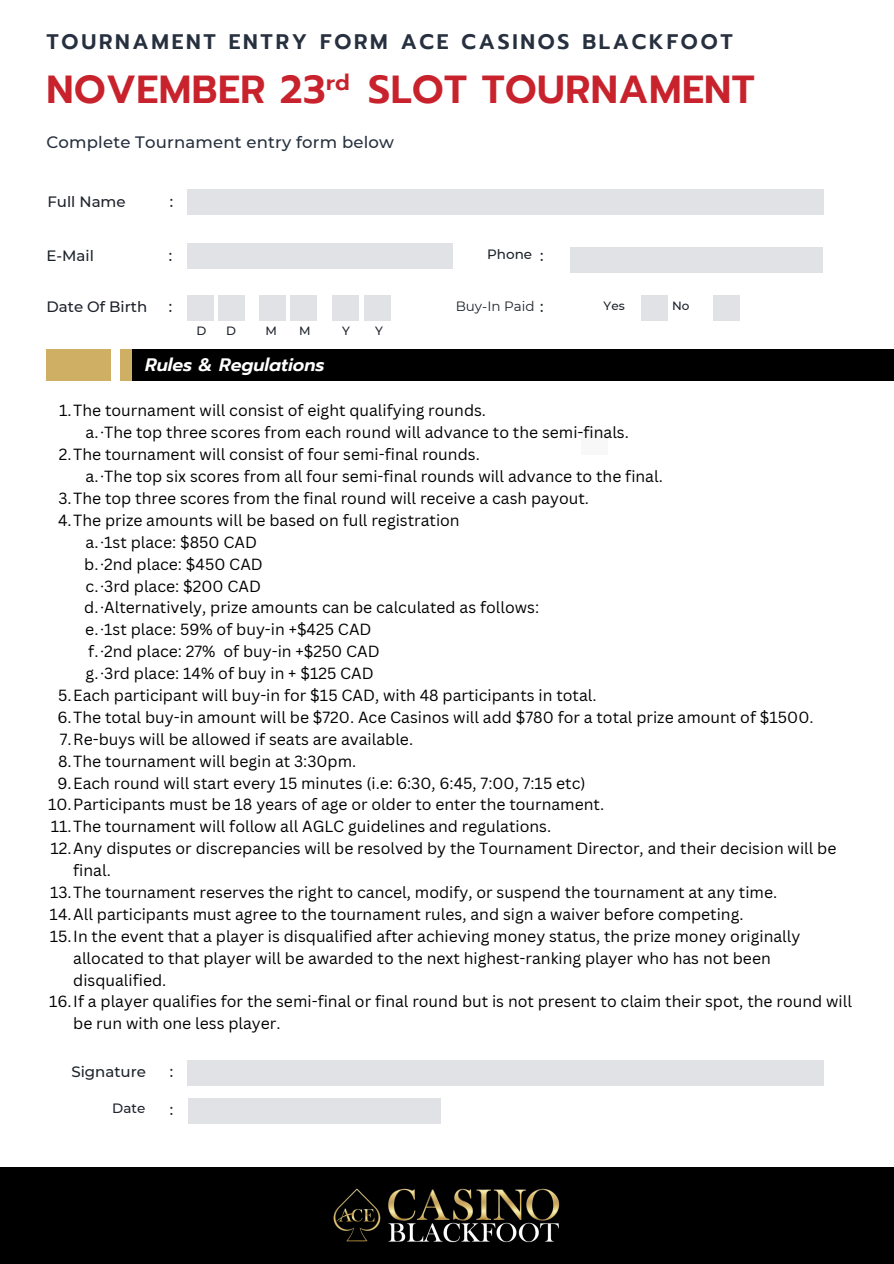
<style>
.page{position:relative;width:894px;height:1264px;background:#fff}
.page>*{position:absolute;margin:0;border:0;box-sizing:border-box;transform-origin:0 0}
.t1{font:600 39px "Prompt";letter-spacing:.01em;color:#c8222c}
.t2{font:600 21.9px "Prompt";color:#c8222c}
.t3{font:600 21px "Prompt";letter-spacing:.13em;color:#27303f}
.t4{font:italic 600 18px "Prompt";color:#fff}
.t5{font:500 16.5px "Montserrat";letter-spacing:.01em;color:#27303f}
.t6{font:15.75px/21.9px "Canva Sans";color:#000}
.t7{font:500 15px "Montserrat";color:#1e232b}
.t8{font:13.5px "Montserrat";color:#1e232b}
.t9{font:500 13.5px "Montserrat";color:#1e232b}
.t10{font:500 12px "Montserrat";color:#1e232b}
</style>
<div class="page">
<div style="left:581px;top:429px;width:26px;height:26px;background:#f8f8f9"></div>
<div style="left:0;top:1166px;width:893px;height:97px;background:#000"></div>
<div style="left:187px;top:243px;width:265px;height:26px;background:#e1e2e6"></div>
<div style="left:570px;top:247px;width:252px;height:26px;background:#e1e2e6"></div>
<div style="left:121px;top:350px;width:772px;height:31px;background:#000"></div>
<div style="left:46px;top:350px;width:65px;height:31px;background:#cfaf64"></div>
<div style="left:120px;top:350px;width:11px;height:31px;background:#cfaf64"></div>
<div style="left:188px;top:190px;width:635px;height:25px;background:#e1e2e6"></div>
<div style="left:187px;top:295px;width:26px;height:25px;background:#e1e2e6"></div>
<div style="left:218px;top:295px;width:26px;height:25px;background:#e1e2e6"></div>
<div style="left:259px;top:295px;width:27px;height:25px;background:#e1e2e6"></div>
<div style="left:290px;top:295px;width:26px;height:25px;background:#e1e2e6"></div>
<div style="left:332px;top:295px;width:27px;height:25px;background:#e1e2e6"></div>
<div style="left:364px;top:295px;width:26px;height:25px;background:#e1e2e6"></div>
<div style="left:641px;top:295px;width:26px;height:25px;background:#e1e2e6"></div>
<div style="left:712px;top:295px;width:27px;height:25px;background:#e1e2e6"></div>
<div style="left:188px;top:1059px;width:635px;height:26px;background:#e1e2e6"></div>
<div style="left:188px;top:1097px;width:252px;height:26px;background:#e1e2e6"></div>
<img style="left:320px;top:1123px;width:254px;height:120px">
<p class="t3" style="left:46px;top:26px;width:687px">TOURNAMENT ENTRY FORM ACE CASINOS BLACKFOOT</p>
<p class="t2" style="left:326px;top:66px;width:25px">rd</p>
<p class="t1" style="left:46px;top:61px;width:709px">NOVEMBER 23 SLOT TOURNAMENT</p>
<p class="t5" style="left:46px;top:132px;width:349px">Complete Tournament entry form below</p>
<h4 class="t7" style="left:47px;top:192px;width:80px">Full Name</h4>
<h5 class="t7" style="left:170px;top:192px;width:5px">:</h5>
<h2 class="t7" style="left:46px;top:246px;width:49px">E-Mail</h2>
<h1 class="t7" style="left:169px;top:246px;width:5px">:</h1>
<h3 class="t9" style="left:487px;top:246px;width:46px">Phone</h3>
<p class="t7" style="left:540px;top:246px;width:5px">:</p>
<p class="t7" style="left:46px;top:297px;width:102px">Date Of Birth</p>
<h5 class="t8" style="left:455px;top:297px;width:80px">Buy-In Paid</h5>
<p class="t10" style="left:196px;top:323px;width:11px">D</p>
<p class="t10" style="left:226px;top:323px;width:11px">D</p>
<p class="t10" style="left:265px;top:323px;width:13px">M</p>
<h5 class="t10" style="left:299px;top:323px;width:13px">M</h5>
<p class="t10" style="left:342px;top:323px;width:9px">Y</p>
<p class="t10" style="left:375px;top:323px;width:9px">Y</p>
<p class="t7" style="left:169px;top:297px;width:5px">:</p>
<p class="t7" style="left:540px;top:297px;width:5px">:</p>
<p class="t10" style="left:603px;top:298px;width:23px">Yes</p>
<p class="t10" style="left:671px;top:298px;width:19px">No</p>
<p class="t4" style="left:145px;top:351px;width:181px">Rules &amp; Regulations</p>
<p class="t6" style="left:59px;top:399px;width:428px">1.The tournament will consist of eight qualifying rounds.</p>
<p class="t6" style="left:85px;top:421px;width:544px">a.·The top three scores from each round will advance to the semi-finals.</p>
<p class="t6" style="left:59px;top:443px;width:422px">2.The tournament will consist of four semi-final rounds.</p>
<p class="t6" style="left:85px;top:465px;width:578px">a.·The top six scores from all four semi-final rounds will advance to the final.</p>
<p class="t6" style="left:58px;top:487px;width:532px">3.The top three scores from the final round will receive a cash payout.</p>
<h4 class="t6" style="left:58px;top:509px;width:403px">4.The prize amounts will be based on full registration</h4>
<p class="t6" style="left:85px;top:530px;width:173px">a.·1st place: $850 CAD</p>
<p class="t6" style="left:84px;top:552px;width:180px">b.·2nd place: $450 CAD</p>
<p class="t6" style="left:86px;top:574px;width:177px">c.·3rd place: $200 CAD</p>
<p class="t6" style="left:84px;top:596px;width:456px">d.·Alternatively, prize amounts can be calculated as follows:</p>
<p class="t6" style="left:85px;top:618px;width:287px">e.·1st place: 59% of buy-in +$425 CAD</p>
<p class="t6" style="left:88px;top:640px;width:293px">f.·2nd place: 27% of buy-in +$250 CAD</p>
<p class="t6" style="left:86px;top:662px;width:289px">g.·3rd place: 14% of buy in + $125 CAD</p>
<p class="t6" style="left:58px;top:684px;width:539px">5.Each participant will buy-in for $15 CAD, with 48 participants in total.</p>
<p class="t6" style="left:57px;top:705px;width:757px">6.The total buy-in amount will be $720. Ace Casinos will add $780 for a total prize amount of $1500.</p>
<p class="t6" style="left:60px;top:727px;width:355px">7.Re-buys will be allowed if seats are available.</p>
<p class="t6" style="left:58px;top:749px;width:300px">8.The tournament will begin at 3:30pm.</p>
<p class="t6" style="left:57px;top:771px;width:529px">9.Each round will start every 15 minutes (i.e: 6:30, 6:45, 7:00, 7:15 etc)</p>
<p class="t6" style="left:48px;top:793px;width:557px">10.Participants must be 18 years of age or older to enter the tournament.</p>
<p class="t6" style="left:51px;top:815px;width:502px">11.The tournament will follow all AGLC guidelines and regulations.</p>
<p class="t6" style="left:73px;top:837px;width:764px;text-indent:-23px">12.Any disputes or discrepancies will be resolved by the Tournament Director, and their decision will be final.</p>
<p class="t6" style="left:50px;top:881px;width:728px">13.The tournament reserves the right to cancel, modify, or suspend the tournament at any time.</p>
<p class="t6" style="left:50px;top:902px;width:695px">14.All participants must agree to the tournament rules, and sign a waiver before competing.</p>
<p class="t6" style="left:73px;top:924px;width:728px;text-indent:-23px">15.In the event that a player is disqualified after achieving money status, the prize money originally allocated to that player will be awarded to the next highest-ranking player who has not been disqualified.</p>
<p class="t6" style="left:73px;top:990px;width:780px;text-indent:-24px">16.If a player qualifies for the semi-final or final round but is not present to claim their spot, the round will be run with one less player.</p>
<p class="t7" style="left:71px;top:1062px;width:76px">Signature</p>
<p class="t7" style="left:170px;top:1062px;width:5px">:</p>
<h5 class="t9" style="left:112px;top:1099px;width:35px">Date</h5>
<p class="t7" style="left:170px;top:1100px;width:5px">:</p>
</div>
